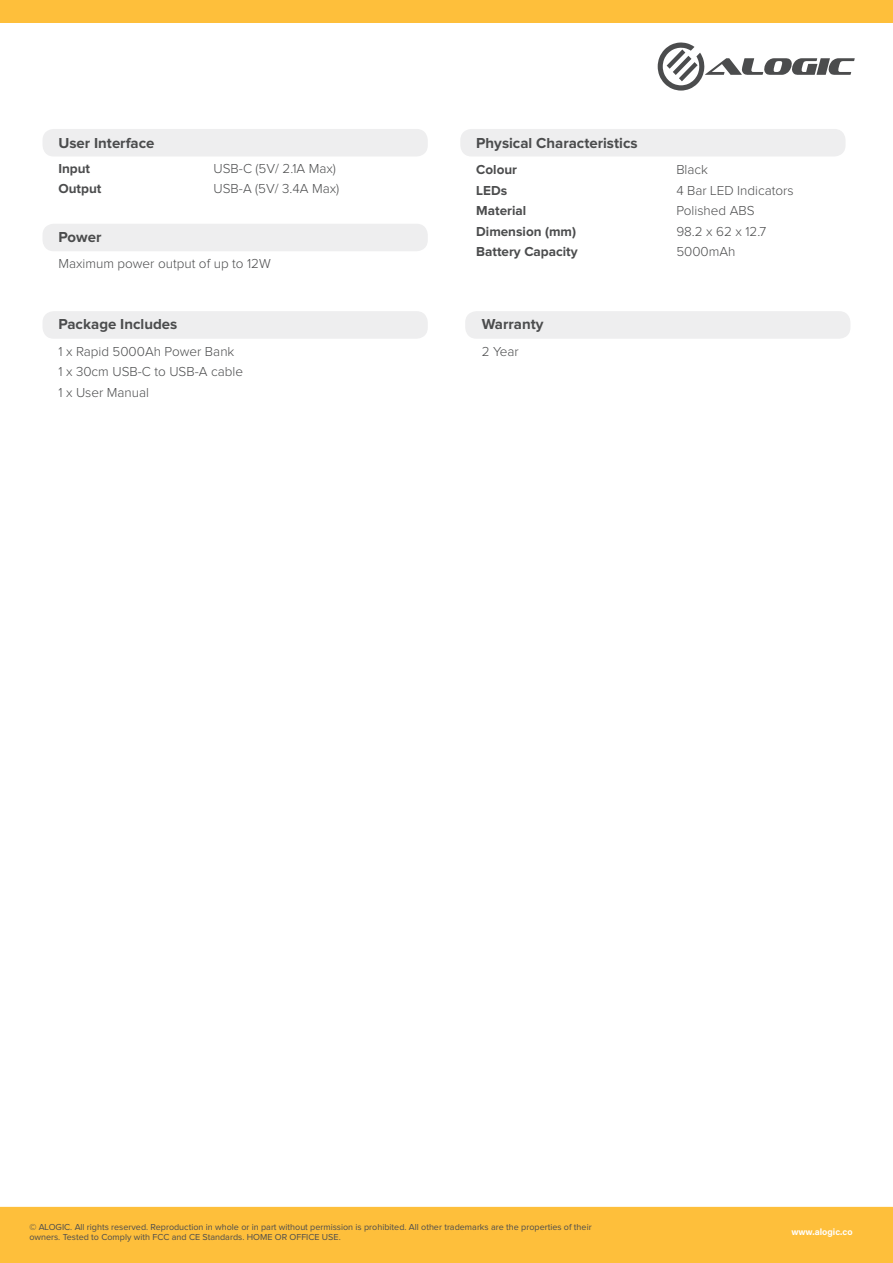
<style>
.page{position:relative;width:893px;height:1263px;background:#fff}
.page>*{position:absolute;margin:0;border:0;box-sizing:border-box;transform-origin:0 0}
.t1{font:700 15px "Proxima Nova";color:#4b4c4d}
.t2{font:300 13.5px "Proxima Nova";color:#4b4c4d}
.t3{font:700 13.5px "Proxima Nova";color:#4b4c4d}
.t4{font:9px/10.8px "Proxima Nova";color:#4b4c4d}
.t5{font:700 9px "Acumin Pro";color:#fff}
</style>
<div class="page">
<div style="left:0;top:1207px;width:893px;height:56px;background:#febf3b"></div>
<div style="left:0;top:0;width:893px;height:22px;background:#febf3b"></div>
<svg style="left:658px;top:42px;width:197px;height:49px"></svg>
<div style="left:43px;top:130px;width:384px;height:26px;background:#eeeeef;border-radius:10px"></div>
<div style="left:43px;top:129px;width:385px;height:27px;border:2px solid #eeeeef;border-radius:10px"></div>
<div style="left:43px;top:224px;width:384px;height:26px;background:#eeeeef;border-radius:10px"></div>
<div style="left:43px;top:224px;width:385px;height:27px;border:2px solid #eeeeef;border-radius:10px"></div>
<div style="left:461px;top:130px;width:384px;height:26px;background:#eeeeef;border-radius:10px"></div>
<div style="left:460px;top:129px;width:385px;height:27px;border:2px solid #eeeeef;border-radius:10px"></div>
<div style="left:43px;top:312px;width:384px;height:26px;background:#eeeeef;border-radius:10px"></div>
<div style="left:43px;top:311px;width:385px;height:28px;border:2px solid #eeeeef;border-radius:10px"></div>
<div style="left:466px;top:312px;width:384px;height:26px;background:#eeeeef;border-radius:10px"></div>
<div style="left:465px;top:311px;width:385px;height:28px;border:2px solid #eeeeef;border-radius:10px"></div>
<p class="t1" style="left:58px;top:136px;width:98px">User Interface</p>
<p class="t1" style="left:476px;top:136px;width:163px">Physical Characteristics</p>
<p class="t3" style="left:58px;top:162px;width:33px">Input</p>
<p class="t3" style="left:58px;top:183px;width:44px">Output</p>
<p class="t1" style="left:58px;top:231px;width:44px">Power</p>
<p class="t2" style="left:214px;top:162px;width:124px">USB-C (5V/ 2.1A Max)</p>
<p class="t2" style="left:214px;top:183px;width:127px">USB-A (5V/ 3.4A Max)</p>
<p class="t2" style="left:58px;top:257px;width:214px">Maximum power output of up to 12W</p>
<p class="t3" style="left:476px;top:164px;width:42px">Colour</p>
<p class="t3" style="left:476px;top:184px;width:32px">LEDs</p>
<p class="t3" style="left:476px;top:205px;width:51px">Material</p>
<p class="t3" style="left:476px;top:225px;width:101px">Dimension (mm)</p>
<p class="t3" style="left:476px;top:246px;width:103px">Battery Capacity</p>
<p class="t1" style="left:58px;top:317px;width:120px">Package Includes</p>
<p class="t1" style="left:482px;top:317px;width:63px">Warranty</p>
<p class="t2" style="left:58px;top:345px;width:177px">1 x Rapid 5000Ah Power Bank</p>
<p class="t2" style="left:58px;top:365px;width:186px">1 x 30cm USB-C to USB-A cable</p>
<p class="t2" style="left:58px;top:386px;width:92px">1 x User Manual</p>
<p class="t2" style="left:482px;top:345px;width:38px">2 Year</p>
<p class="t2" style="left:676px;top:164px;width:33px">Black</p>
<p class="t2" style="left:676px;top:184px;width:119px">4 Bar LED Indicators</p>
<p class="t2" style="left:676px;top:205px;width:80px">Polished ABS</p>
<p class="t2" style="left:676px;top:225px;width:91px">98.2 x 62 x 12.7</p>
<p class="t2" style="left:676px;top:246px;width:61px">5000mAh</p>
<p class="t4" style="left:29px;top:1221px;width:564px">© ALOGIC. All rights reserved. Reproduction in whole or in part without permission is prohibited. All other trademarks are the properties of their owners. Tested to Comply with FCC and CE Standards. HOME OR OFFICE USE.</p>
<p class="t5" style="left:791px;top:1225px;width:63px">www.alogic.co</p>
</div>
